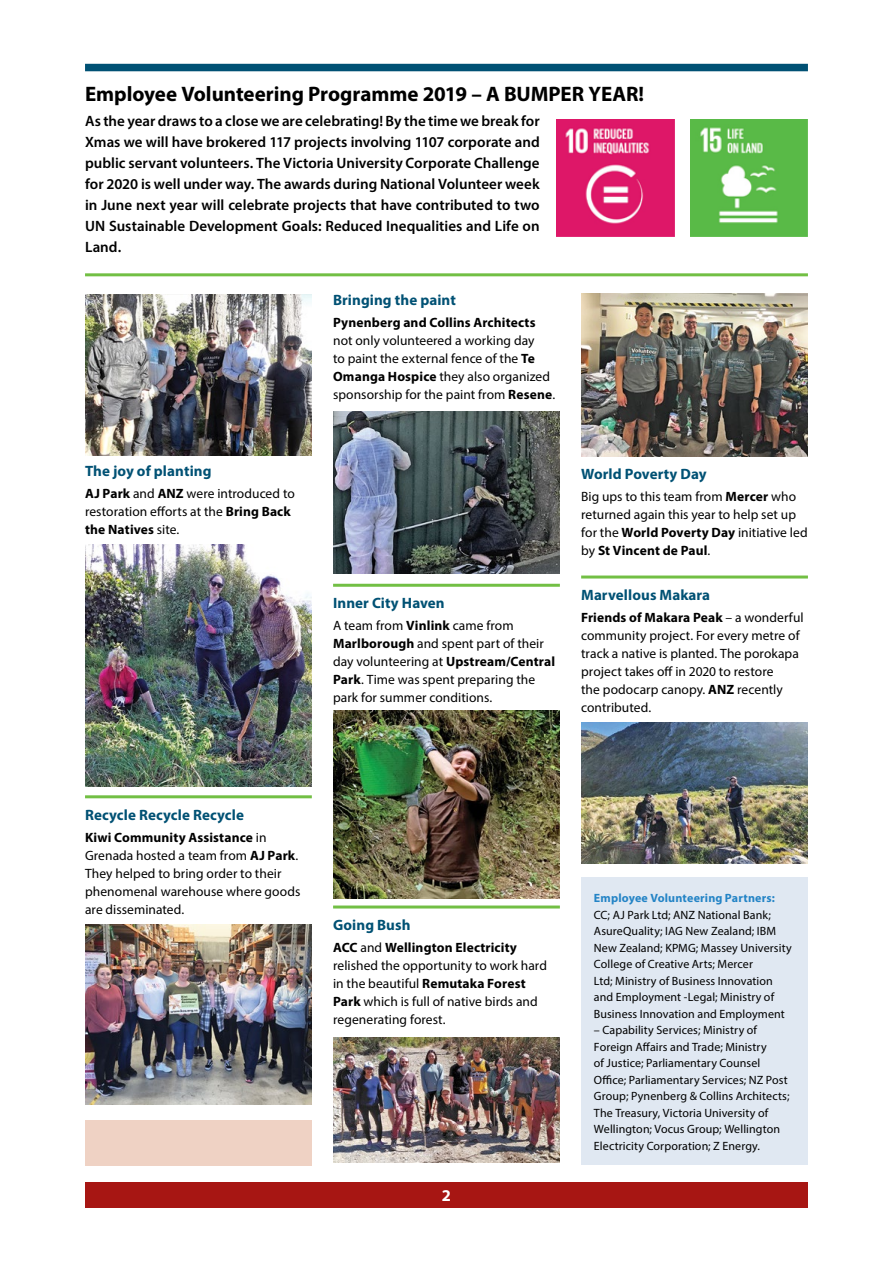
<style>
.page{position:relative;width:893px;height:1263px;background:#fff}
.page>*{position:absolute;margin:0;border:0;box-sizing:border-box;transform-origin:0 0}
.t1{font:700 21px "Myriad Pro";letter-spacing:-.005em;color:#000}
.t2{font:700 16.5px "Myriad Pro";color:#fff}
.t3{font:600 15px/21px "Myriad Pro";color:#000;text-align:justify}
.t4{font:700 15px "Myriad Pro";letter-spacing:.005em;color:#005174}
.t5{font:13.5px/18px "Myriad Pro";letter-spacing:.005em;color:#000}
.t6{font:700 13.5px "Myriad Pro";letter-spacing:.01em;color:#000}
.t7{font:12px/16.5px "Myriad Pro";letter-spacing:.005em;color:#000}
.t8{font:700 12px "Myriad Pro";letter-spacing:.015em;color:#2484c6}
.s1{font-weight:700}
</style>
<div class="page">
<div style="left:85px;top:1182px;width:723px;height:26px;background:#a71613"></div>
<div style="left:85px;top:64px;width:723px;height:7px;background:#005174"></div>
<div style="left:581px;top:877px;width:227px;height:288px;background:#e0e8f2"></div>
<img style="left:557px;top:119px;width:117px;height:118px">
<img style="left:690px;top:119px;width:118px;height:118px">
<hr style="left:85px;top:273px;width:723px;height:3px;background:#72bf44">
<img style="left:85px;top:295px;width:227px;height:160px">
<img style="left:85px;top:924px;width:227px;height:180px">
<img style="left:581px;top:723px;width:227px;height:140px">
<img style="left:333px;top:710px;width:227px;height:189px">
<img style="left:333px;top:411px;width:227px;height:163px">
<hr style="left:333px;top:584px;width:227px;height:3px;background:#72bf44">
<img style="left:581px;top:293px;width:227px;height:163px">
<img style="left:85px;top:544px;width:227px;height:243px">
<hr style="left:85px;top:795px;width:227px;height:3px;background:#72bf44">
<img style="left:333px;top:1037px;width:227px;height:126px">
<hr style="left:333px;top:905px;width:227px;height:3px;background:#72bf44">
<hr style="left:581px;top:575px;width:227px;height:3px;background:#72bf44">
<div style="left:85px;top:1120px;width:227px;height:45px;background:#efd2c4"></div>
<h1 class="t1" style="left:85px;top:80px;width:561px">Employee Volunteering Programme 2019 – A BUMPER YEAR!</h1>
<p class="t3" style="left:85px;top:110px;width:456px">As the year draws to a close we are celebrating! By the time we break for Xmas we will have brokered 117 projects involving 1107 corporate and public servant volunteers. The Victoria University Corporate Challenge for 2020 is well under way. The awards during National Volunteer week in June next year will celebrate projects that have contributed to two UN Sustainable Development Goals: Reduced Inequalities and Life on Land.</p>
<p class="t4" style="left:85px;top:461px;width:128px">The joy of planting</p>
<p class="t5" style="left:85px;top:485px;width:211px"><span class="s1">AJ Park</span> and <span class="s1">ANZ</span> were introduced to restoration efforts at the <span class="s1">Bring Back the Natives</span> site.</p>
<p class="t4" style="left:333px;top:290px;width:124px">Bringing the paint</p>
<p class="t6" style="left:333px;top:314px;width:204px">Pynenberg and Collins Architects</p>
<p class="t5" style="left:333px;top:331px;width:224px">not only volunteered a working day<br>to paint the external fence of the <span class="s1">Te Omanga Hospice</span> they also organized sponsorship for the paint from <span class="s1">Resene</span>.</p>
<p class="t4" style="left:333px;top:593px;width:113px">Inner City Haven</p>
<p class="t5" style="left:333px;top:616px;width:223px">A team from <span class="s1">Vinlink</span> came from <span class="s1">Marlborough</span> and spent part of their day volunteering at <span class="s1">Upstream/Central Park</span>. Time was spent preparing the park for summer conditions.</p>
<p class="t4" style="left:581px;top:464px;width:127px">World Poverty Day</p>
<p class="t5" style="left:581px;top:487px;width:228px">Big ups to this team from <span class="s1">Mercer</span> who returned again this year to help set up for the <span class="s1">World Poverty Day</span> initiative led by <span class="s1">St Vincent de Paul</span>.</p>
<p class="t4" style="left:581px;top:585px;width:131px">Marvellous Makara</p>
<p class="t5" style="left:581px;top:608px;width:224px"><span class="s1">Friends of Makara Peak</span> – a wonderful community project. For every metre of track a native is planted. The porokapa project takes off in 2020 to restore<br>the podocarp canopy. <span class="s1">ANZ</span> recently contributed.</p>
<p class="t4" style="left:85px;top:805px;width:160px">Recycle Recycle Recycle</p>
<p class="t5" style="left:85px;top:828px;width:217px"><span class="s1">Kiwi Community Assistance</span> in<br>Grenada hosted a team from <span class="s1">AJ Park</span>.<br>They helped to bring order to their phenomenal warehouse where goods are disseminated.</p>
<p class="t4" style="left:333px;top:915px;width:79px">Going Bush</p>
<p class="t5" style="left:333px;top:938px;width:215px"><span class="s1">ACC</span> and <span class="s1">Wellington Electricity </span>relished the opportunity to work hard in the beautiful <span class="s1">Remutaka Forest<br>Park</span> which is full of native birds and regenerating forest.</p>
<p class="t2" style="left:442px;top:1185px;width:11px">2</p>
<p class="t8" style="left:594px;top:890px;width:183px">Employee Volunteering Partners:</p>
<p class="t7" style="left:594px;top:906px;width:199px">CC; AJ Park Ltd; ANZ National Bank; AsureQuality; IAG New Zealand; IBM New Zealand; KPMG; Massey University College of Creative Arts; Mercer<br>Ltd; Ministry of Business Innovation and Employment -Legal; Ministry of Business Innovation and Employment</p>
<p class="t7" style="left:594px;top:1021px;width:197px">– Capability Services; Ministry of Foreign Affairs and Trade; Ministry<br>of Justice; Parliamentary Counsel Office; Parliamentary Services; NZ Post Group; Pynenberg &amp; Collins Architects; The Treasury, Victoria University of Wellington; Vocus Group; Wellington Electricity Corporation; Z Energy.</p>
</div>
